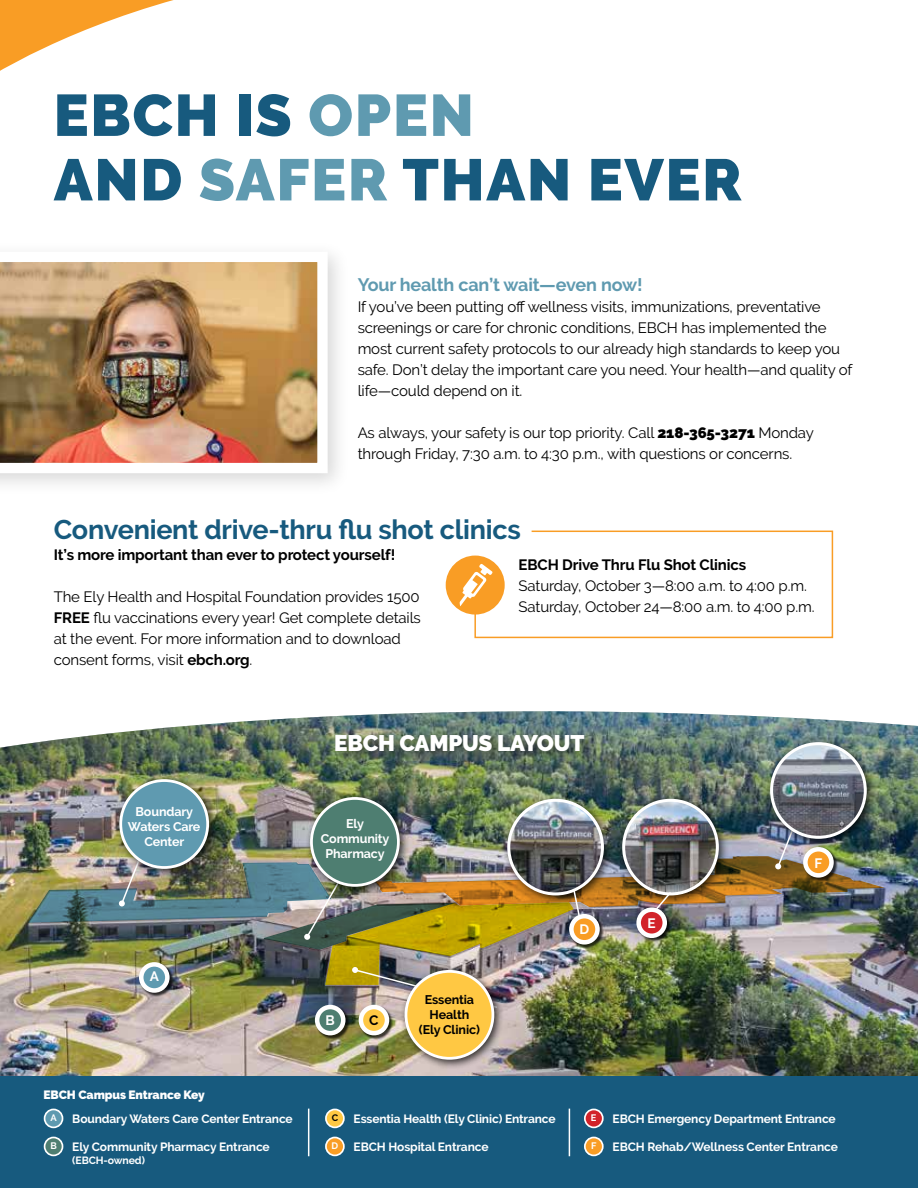
<style>
.page{position:relative;width:918px;height:1188px;background:#fff}
.page>*{position:absolute;margin:0;border:0;box-sizing:border-box;transform-origin:0 0}
.t1{font:900 58.5px/64.5px "Raleway";letter-spacing:.03em;color:#175a7e}
.t2{font:700 27px "Raleway";letter-spacing:-.01em;color:#175a7e}
.t3{font:900 22.5px "Raleway";letter-spacing:-.01em;color:#fff}
.t4{font:700 18px "Raleway";letter-spacing:-.01em;color:#5f9ab0}
.t5{font:15px/21px "Raleway";letter-spacing:-.01em;color:#000}
.t6{font:700 15px "Raleway";letter-spacing:-.01em;color:#000}
.t7{font:700 13.65px "Raleway";color:#fff}
.t8{font:700 13.65px "Raleway";color:#000}
.t9{font:700 12.6px/15px "Raleway";letter-spacing:-.01em;color:#fff;text-align:center}
.t10{font:700 12.6px/15px "Raleway";letter-spacing:-.01em;color:#000;text-align:center}
.t11{font:700 12px "Raleway";letter-spacing:-.01em;color:#fff}
.t12{font:900 12px "Raleway";letter-spacing:-.01em;color:#fff}
.t13{font:700 10.5px "Raleway";letter-spacing:-.01em;color:#fff}
.t14{font:700 9.45px "Raleway";color:#fff}
.t15{font:700 9.45px "Raleway";color:#000}
.s1{color:#5f9ab0}
.s2{font-weight:900}
.s3{font-weight:700}
</style>
<div class="page">
<div style="left:446px;top:556px;width:59px;height:59px;background:#f99d25;border-radius:50%"></div>
<svg style="left:460px;top:530px;width:374px;height:109px"></svg>
<img style="left:0;top:711px;width:918px;height:365px">
<div style="left:0;top:1076px;width:918px;height:112px;background:#175a7e"></div>
<div style="left:617px;top:793px;width:113px;height:113px;background:#000;opacity:.75"></div>
<img style="left:624px;top:800px;width:93px;height:94px;border-radius:47px">
<div style="left:502px;top:793px;width:113px;height:113px;background:#000;opacity:.75"></div>
<img style="left:509px;top:800px;width:93px;height:94px;border-radius:47px">
<img style="left:28px;top:822px;width:857px;height:187px">
<div style="left:332px;top:730px;width:264px;height:33px;background:#000;opacity:.5"></div>
<div style="left:114px;top:774px;width:105px;height:105px;background:#000;opacity:.75"></div>
<div style="left:121px;top:781px;width:87px;height:86px;background:#5f9ab0;border-radius:50%"></div>
<div style="left:119px;top:779px;width:90px;height:90px;border:3px solid #fff;border-radius:50%"></div>
<div style="left:45px;top:1109px;width:18px;height:18px;background:#5f9ab0;border-radius:50%"></div>
<div style="left:44px;top:1109px;width:19px;height:19px;border:2px solid #fff;border-radius:50%"></div>
<div style="left:585px;top:1109px;width:18px;height:18px;background:#d2232a;border-radius:50%"></div>
<div style="left:584px;top:1109px;width:20px;height:19px;border:2px solid #fff;border-radius:50%"></div>
<div style="left:45px;top:1137px;width:18px;height:18px;background:#4e7e71;border-radius:50%"></div>
<div style="left:44px;top:1137px;width:19px;height:19px;border:2px solid #fff;border-radius:50%"></div>
<div style="left:326px;top:1137px;width:18px;height:18px;background:#f99d25;border-radius:50%"></div>
<div style="left:325px;top:1137px;width:20px;height:19px;border:2px solid #fff;border-radius:50%"></div>
<div style="left:326px;top:1109px;width:18px;height:18px;background:#ffc843;border-radius:50%"></div>
<div style="left:325px;top:1109px;width:20px;height:19px;border:2px solid #fff;border-radius:50%"></div>
<div style="left:585px;top:1137px;width:18px;height:18px;background:#f99d25;border-radius:50%"></div>
<div style="left:584px;top:1137px;width:20px;height:19px;border:2px solid #fff;border-radius:50%"></div>
<div style="left:139px;top:963px;width:35px;height:34px;background:#000;opacity:.75"></div>
<svg style="left:141px;top:964px;width:26px;height:26px"></svg>
<div style="left:139px;top:962px;width:31px;height:31px;border:4px solid #fff;border-radius:50%"></div>
<div style="left:315px;top:1005px;width:35px;height:35px;background:#000;opacity:.75"></div>
<svg style="left:317px;top:1007px;width:26px;height:26px"></svg>
<div style="left:315px;top:1005px;width:30px;height:30px;border:4px solid #fff;border-radius:50%"></div>
<div style="left:359px;top:1005px;width:35px;height:35px;background:#000;opacity:.75"></div>
<svg style="left:361px;top:1007px;width:26px;height:26px"></svg>
<div style="left:359px;top:1005px;width:30px;height:30px;border:4px solid #fff;border-radius:50%"></div>
<div style="left:570px;top:914px;width:34px;height:35px;background:#000;opacity:.75"></div>
<svg style="left:571px;top:916px;width:26px;height:26px"></svg>
<div style="left:569px;top:914px;width:31px;height:31px;border:4px solid #fff;border-radius:50%"></div>
<div style="left:637px;top:908px;width:34px;height:34px;background:#000;opacity:.75"></div>
<svg style="left:639px;top:910px;width:26px;height:26px"></svg>
<div style="left:636px;top:907px;width:31px;height:31px;border:4px solid #fff;border-radius:50%"></div>
<div style="left:804px;top:847px;width:34px;height:35px;background:#000;opacity:.75"></div>
<svg style="left:805px;top:849px;width:26px;height:26px"></svg>
<div style="left:803px;top:847px;width:31px;height:31px;border:4px solid #fff;border-radius:50%"></div>
<div style="left:305px;top:792px;width:105px;height:105px;background:#000;opacity:.75"></div>
<div style="left:311px;top:798px;width:87px;height:87px;background:#4e7e71;border-radius:50%"></div>
<div style="left:310px;top:797px;width:90px;height:90px;border:3px solid #fff;border-radius:50%"></div>
<div style="left:400px;top:965px;width:104px;height:105px;background:#000;opacity:.75"></div>
<div style="left:406px;top:971px;width:87px;height:87px;background:#ffc843;border-radius:50%"></div>
<div style="left:405px;top:970px;width:89px;height:90px;border:3px solid #fff;border-radius:50%"></div>
<div style="left:765px;top:737px;width:112px;height:112px;background:#000;opacity:.75"></div>
<img style="left:772px;top:744px;width:93px;height:93px;border-radius:47px">
<div style="left:770px;top:742px;width:97px;height:97px;border:3px solid #fff;border-radius:50%"></div>
<hr style="left:308px;top:1109px;width:1px;height:47px;background:#fff">
<hr style="left:569px;top:1109px;width:1px;height:47px;background:#fff">
<svg style="left:0;top:0;width:174px;height:71px"></svg>
<div style="left:0;top:240px;width:351px;height:256px;background:#000;opacity:.16"></div>
<img style="left:0;top:252px;width:328px;height:221px">
<h1 class="t1" style="left:54px;top:83px;width:690px">EBCH IS <span class="s1">OPEN<br></span>AND <span class="s1">SAFER</span> THAN EVER</h1>
<p class="t4" style="left:358px;top:274px;width:286px">Your health can’t wait—even now!</p>
<p class="t5" style="left:358px;top:296px;width:496px">If you’ve been putting off wellness visits, immunizations, preventative screenings or care for chronic conditions, EBCH has implemented the most current safety protocols to our already high standards to keep you safe. Don’t delay the important care you need. Your health—and quality of life—could depend on it.</p>
<p class="t5" style="left:358px;top:422px;width:458px">As always, your safety is our top priority. Call <span class="s2">218-365-3271</span> Monday through Friday, 7:30 a.m. to 4:30 p.m., with questions or concerns.</p>
<h2 class="t2" style="left:54px;top:514px;width:469px">Convenient drive-thru flu shot clinics</h2>
<p class="t6" style="left:54px;top:546px;width:343px">It’s more important than ever to protect yourself!</p>
<p class="t5" style="left:54px;top:586px;width:369px">The Ely Health and Hospital Foundation provides 1500<br><span class="s3">FREE</span> flu vaccinations every year! Get complete details at the event. For more information and to download consent forms, visit <span class="s3">ebch.org</span>.</p>
<p class="t6" style="left:519px;top:556px;width:229px">EBCH Drive Thru Flu Shot Clinics</p>
<p class="t5" style="left:519px;top:575px;width:297px">Saturday, October 3—8:00 a.m. to 4:00 p.m.<br>Saturday, October 24—8:00 a.m. to 4:00 p.m.</p>
<p class="t9" style="left:128px;top:804px;width:74px">Boundary<br>Waters Care<br>Center</p>
<p class="t7" style="left:150px;top:969px;width:11px">A</p>
<p class="t12" style="left:44px;top:1087px;width:163px">EBCH Campus Entrance Key</p>
<h3 class="t3" style="left:334px;top:730px;width:252px">EBCH CAMPUS LAYOUT</h3>
<p class="t9" style="left:321px;top:816px;width:70px">Ely<br>Community<br>Pharmacy</p>
<p class="t7" style="left:326px;top:1012px;width:11px">B</p>
<p class="t8" style="left:369px;top:1012px;width:11px">C</p>
<p class="t10" style="left:419px;top:992px;width:62px">Essentia<br>Health (Ely Clinic)</p>
<p class="t7" style="left:580px;top:922px;width:11px">D</p>
<p class="t7" style="left:648px;top:915px;width:10px">E</p>
<p class="t7" style="left:815px;top:856px;width:9px">F</p>
<p class="t11" style="left:354px;top:1112px;width:204px">Essentia Health (Ely Clinic) Entrance</p>
<p class="t11" style="left:354px;top:1140px;width:136px">EBCH Hospital Entrance</p>
<p class="t11" style="left:72px;top:1112px;width:222px">Boundary Waters Care Center Entrance</p>
<p class="t11" style="left:613px;top:1112px;width:225px">EBCH Emergency Department Entrance</p>
<p class="t11" style="left:72px;top:1140px;width:199px">Ely Community Pharmacy Entrance</p>
<p class="t13" style="left:72px;top:1154px;width:74px">(EBCH-owned)</p>
<p class="t14" style="left:51px;top:1112px;width:8px">A</p>
<p class="t14" style="left:591px;top:1112px;width:7px">E</p>
<p class="t14" style="left:50px;top:1140px;width:8px">B</p>
<p class="t15" style="left:332px;top:1113px;width:8px">C</p>
<p class="t14" style="left:332px;top:1140px;width:8px">D</p>
<p class="t14" style="left:591px;top:1140px;width:7px">F</p>
<p class="t11" style="left:613px;top:1140px;width:227px">EBCH Rehab/Wellness Center Entrance</p>
</div>
